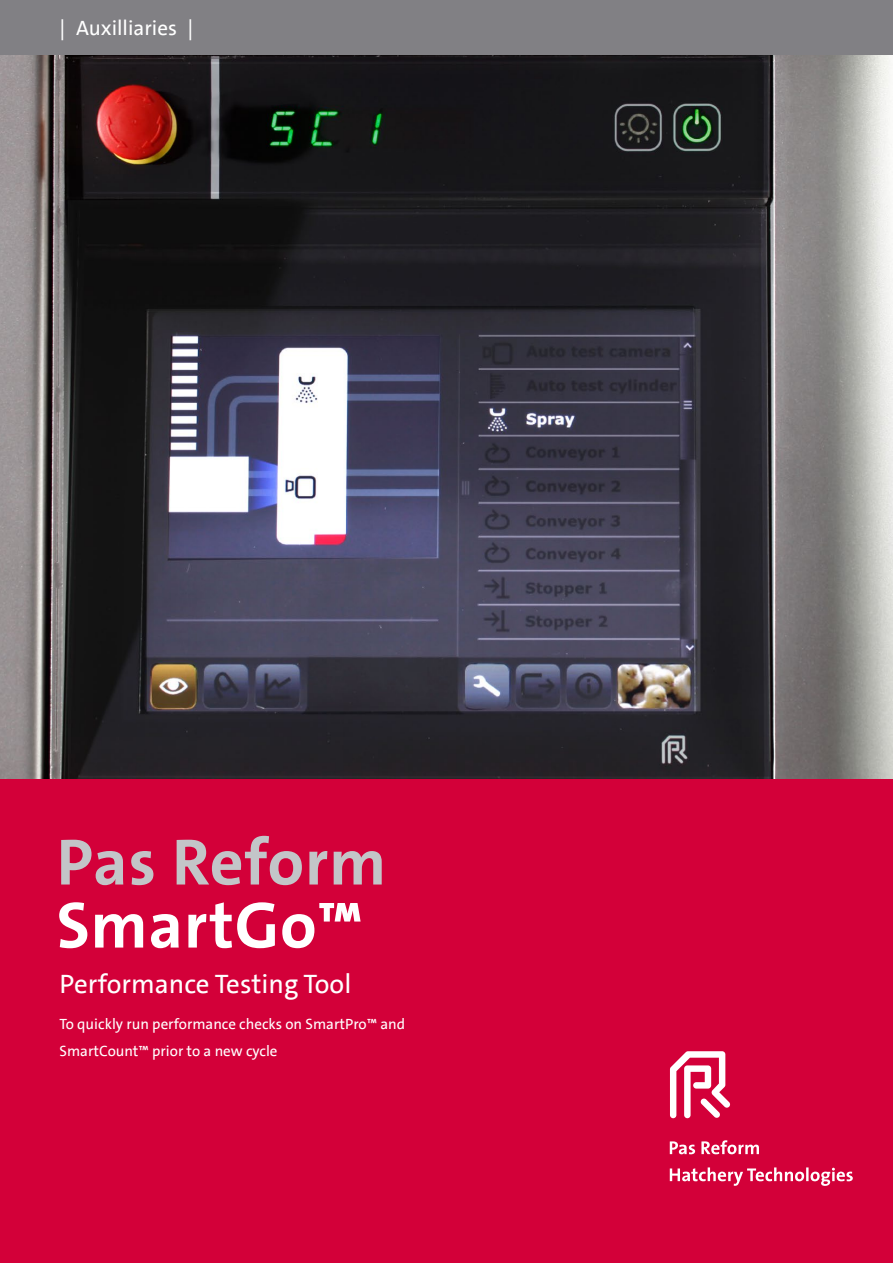
<style>
.page{position:relative;width:893px;height:1263px;background:#fff}
.page>*{position:absolute;margin:0;border:0;box-sizing:border-box;transform-origin:0 0}
.t1{font:700 66px "The Sans LT";letter-spacing:.01em;color:#c3c5c8}
.t2{font:700 66px "The Sans LT";letter-spacing:.01em;color:#fff}
.t3{font:27px "The Sans LT";color:#fff}
.t4{font:21px "The Sans LT";color:#fff}
.t5{font:15px/27px "The Sans LT";color:#fff}
</style>
<div class="page">
<div style="left:0;top:776px;width:893px;height:487px;background:#d30039"></div>
<svg style="left:670px;top:1051px;width:60px;height:67px"></svg>
<svg style="left:670px;top:1167px;width:183px;height:19px"></svg>
<svg style="left:670px;top:1140px;width:89px;height:14px"></svg>
<div style="left:0;top:0;width:893px;height:55px;background:#818084"></div>
<img style="left:0;top:55px;width:893px;height:724px">
<h3 class="t4" style="left:60px;top:14px;width:135px">| Auxilliaries |</h3>
<h1 class="t1" style="left:57px;top:820px;width:331px">Pas Reform</h1>
<h1 class="t2" style="left:57px;top:883px;width:308px">SmartGo™</h1>
<h2 class="t3" style="left:60px;top:966px;width:293px">Performance Testing Tool</h2>
<p class="t5" style="left:60px;top:1010px;width:347px">To quickly run performance checks on SmartPro™ and<br>SmartCount™ prior to a new cycle</p>
</div>
